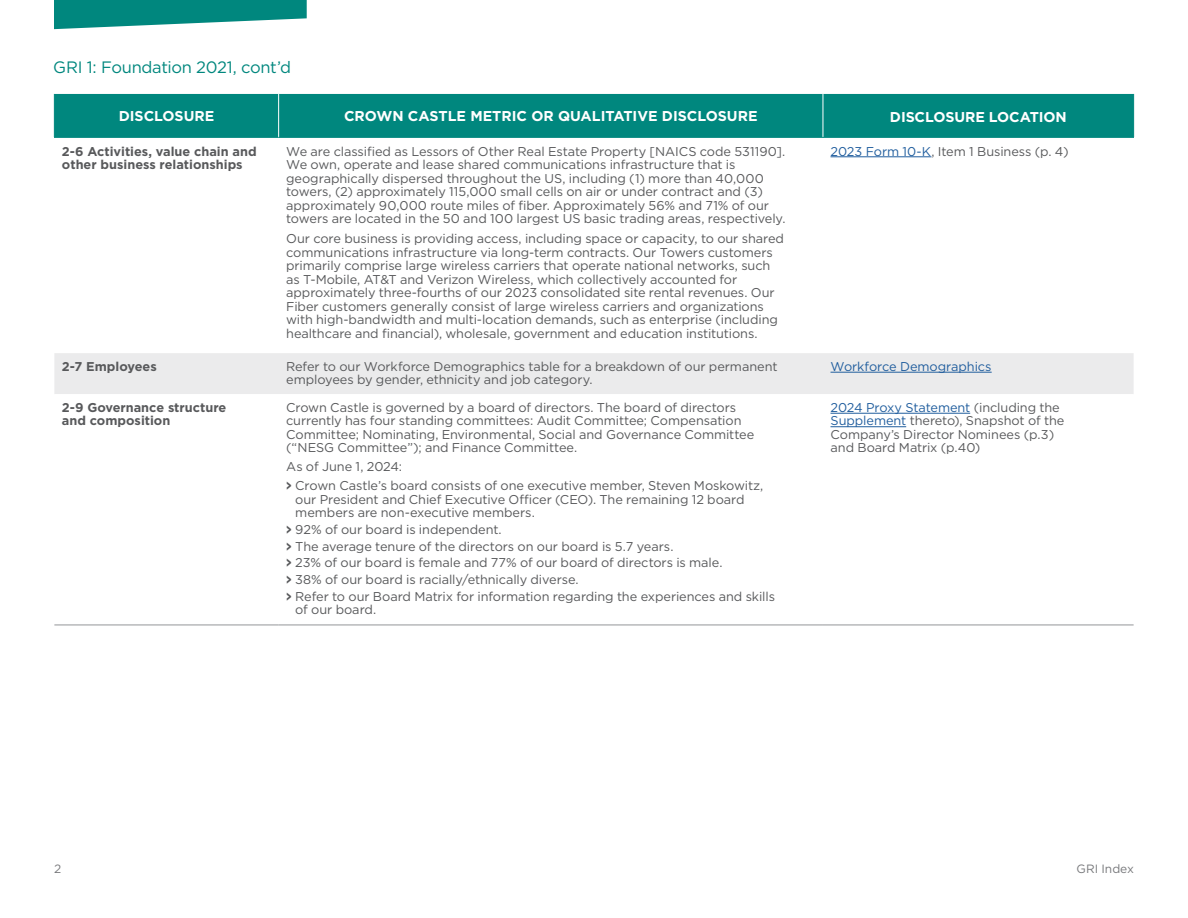
<style>
.page{position:relative;width:1188px;height:918px;background:#fff}
.page>*{position:absolute;margin:0;border:0;box-sizing:border-box;transform-origin:0 0}
.t1{font:16.5px "Gotham";letter-spacing:-.02em;color:#00877e}
.t2{font:700 14.25px "Gotham";color:#fff}
.t3{font:12.75px/13.5px "Gotham";letter-spacing:-.005em;color:#58595b}
.t4{font:700 12.75px/13.5px "Gotham";color:#58595b}
.t5{font:12.75px "Gotham";letter-spacing:-.005em;color:#215e9e}
.t6{font:12px "Gotham";color:#77787b}
.s1{color:#215e9e}
.s2{font-family:"Interstate";font-weight:700}
</style>
<div class="page">
<svg style="left:54px;top:0;width:253px;height:29px"></svg>
<div style="left:55px;top:94px;width:1078px;height:43px;background:#00877e"></div>
<div style="left:54px;top:353px;width:1080px;height:41px;background:#ebebec"></div>
<svg style="left:54px;top:412px;width:1080px;height:213px"></svg>
<hr style="left:278px;top:94px;width:1px;height:43px;background:#fff">
<hr style="left:823px;top:94px;width:1px;height:43px;background:#fff">
<hr style="left:54px;top:137px;width:225px;height:1px;background:#00877e">
<hr style="left:279px;top:137px;width:544px;height:1px;background:#00877e">
<hr style="left:823px;top:137px;width:311px;height:1px;background:#00877e">
<hr style="left:54px;top:94px;width:1px;height:43px;background:#00877e">
<hr style="left:1133px;top:94px;width:1px;height:43px;background:#00877e">
<hr style="left:54px;top:625px;width:225px;height:1px;background:#939598">
<hr style="left:279px;top:625px;width:544px;height:1px;background:#939598">
<hr style="left:823px;top:625px;width:311px;height:1px;background:#939598">
<hr style="left:831px;top:156px;width:100px;height:1px;background:#215e9e">
<hr style="left:831px;top:372px;width:161px;height:1px;background:#215e9e">
<hr style="left:831px;top:413px;width:139px;height:1px;background:#215e9e">
<hr style="left:831px;top:426px;width:75px;height:1px;background:#215e9e">
<p class="t1" style="left:53px;top:56px;width:239px">GRI 1: Foundation 2021, cont’d</p>
<p class="t2" style="left:119px;top:107px;width:97px">DISCLOSURE</p>
<p class="t2" style="left:344px;top:107px;width:415px">CROWN CASTLE METRIC OR QUALITATIVE DISCLOSURE</p>
<p class="t2" style="left:890px;top:107px;width:178px">DISCLOSURE LOCATION</p>
<p class="t4" style="left:62px;top:144px;width:196px">2-6 Activities, value chain and other business relationships</p>
<p class="t3" style="left:286px;top:144px;width:501px">We are classified as Lessors of Other Real Estate Property [NAICS code 531190].<br>We own, operate and lease shared communications infrastructure that is geographically dispersed throughout the US, including (1) more than 40,000 towers, (2) approximately 115,000 small cells on air or under contract and (3) approximately 90,000 route miles of fiber. Approximately 56% and 71% of our towers are located in the 50 and 100 largest US basic trading areas, respectively.</p>
<p class="t3" style="left:286px;top:232px;width:499px">Our core business is providing access, including space or capacity, to our shared communications infrastructure via long-term contracts. Our Towers customers primarily comprise large wireless carriers that operate national networks, such as T-Mobile, AT&amp;T and Verizon Wireless, which collectively accounted for approximately three-fourths of our 2023 consolidated site rental revenues. Our Fiber customers generally consist of large wireless carriers and organizations with high-bandwidth and multi-location demands, such as enterprise (including healthcare and financial), wholesale, government and education institutions.</p>
<p class="t3" style="left:831px;top:144px;width:240px"><span class="s1">2023 Form 10-K</span>, Item 1 Business (p. 4)</p>
<p class="t4" style="left:62px;top:360px;width:96px">2-7 Employees</p>
<p class="t3" style="left:286px;top:359px;width:493px">Refer to our Workforce Demographics table for a breakdown of our permanent employees by gender, ethnicity and job category.</p>
<p class="t5" style="left:831px;top:358px;width:163px">Workforce Demographics</p>
<p class="t4" style="left:62px;top:401px;width:166px">2-9 Governance structure and composition</p>
<p class="t3" style="left:286px;top:400px;width:470px">Crown Castle is governed by a board of directors. The board of directors currently has four standing committees: Audit Committee; Compensation Committee; Nominating, Environmental, Social and Governance Committee (“NESG Committee”); and Finance Committee.</p>
<p class="t3" style="left:286px;top:457px;width:479px;line-height:18.9px">As of June 1, 2024:<br><span class="s2">&gt;</span> Crown Castle’s board consists of one executive member, Steven Moskowitz,</p>
<p class="t3" style="left:295px;top:492px;width:451px">our President and Chief Executive Officer (CEO). The remaining 12 board members are non-executive members.</p>
<p class="t3" style="left:286px;top:521px;width:490px;line-height:16.8px"><span class="s2">&gt;</span> 92% of our board is independent.<br><span class="s2">&gt;</span> The average tenure of the directors on our board is 5.7 years.<br><span class="s2">&gt;</span> 23% of our board is female and 77% of our board of directors is male.<br><span class="s2">&gt;</span> 38% of our board is racially/ethnically diverse.<br><span class="s2">&gt;</span> Refer to our Board Matrix for information regarding the experiences and skills</p>
<p class="t3" style="left:295px;top:603px;width:82px">of our board.</p>
<p class="t3" style="left:831px;top:400px;width:235px"><span class="s1">2024 Proxy Statement</span> (including the <span class="s1">Supplement</span> thereto), Snapshot of the Company’s Director Nominees (p.3) and Board Matrix (p.40)</p>
<p class="t6" style="left:54px;top:861px;width:9px">2</p>
<p class="t6" style="left:1077px;top:861px;width:59px">GRI Index</p>
</div>
